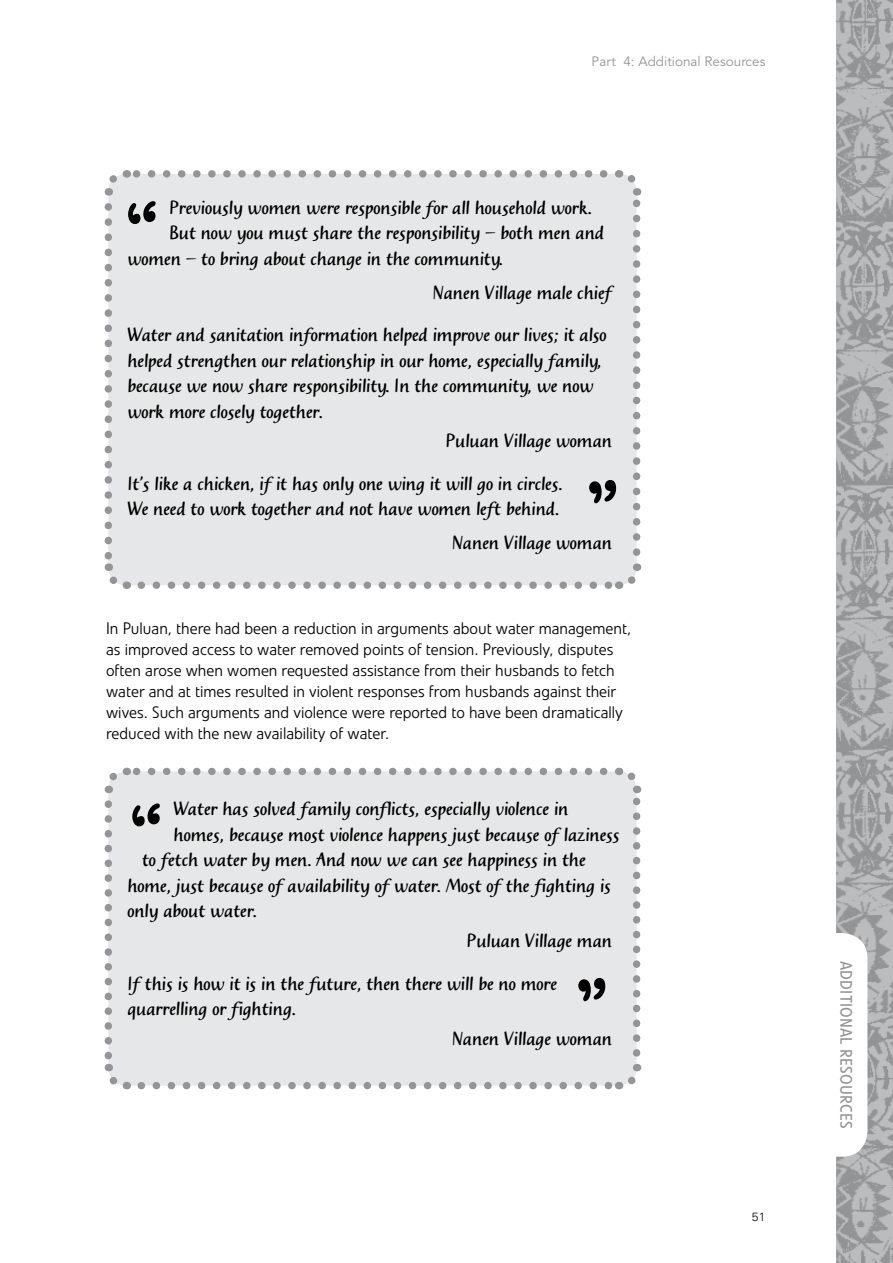
<style>
.page{position:relative;width:893px;height:1263px;background:#fff}
.page>*{position:absolute;margin:0;border:0;box-sizing:border-box;transform-origin:0 0}
.t1{font:21px/42.5px "Jesper";color:#000}
.t2{font:300 16.5px/21px "Linotype Veto";color:#000}
.t3{font:16.5px "Linotype Veto";letter-spacing:.01em;color:#939598}
.t4{font:13.5px "Avenir";color:#939598}
.t5{font:300 12px "Univers LT Std";color:#000}
</style>
<div class="page">
<img style="left:836px;top:0;width:57px;height:1263px">
<div style="left:808px;top:933px;width:59px;height:224px;background:#fff;border-radius:26px"></div>
<div style="left:104px;top:170px;width:538px;height:419px;background:#e6e7e8"></div>
<div style="left:104px;top:767px;width:538px;height:323px;background:#e6e7e8"></div>
<p class="t4" style="left:592px;top:53px;width:175px">Part 4: Additional Resources</p>
<p class="t1" style="left:169px;top:186px;width:424px">Previously women were responsible for all household work.</p>
<p class="t1" style="left:169px;top:211px;width:437px">But now you must share the responsibility – both men and</p>
<p class="t1" style="left:127px;top:237px;width:377px">women – to bring about change in the community.</p>
<p class="t1" style="left:127px;top:271px;width:486px;text-align:right">Nanen Village male chief<br>Water and sanitation information helped improve our lives; it also</p>
<p class="t1" style="left:127px;top:347px;width:476px;line-height:25.5px">helped strengthen our relationship in our home, especially family, because we now share responsibility. In the community, we now work more closely together.</p>
<p class="t1" style="left:127px;top:419px;width:486px;text-indent:318px">Puluan Village woman<br>It’s like a chicken, if it has only one wing it will go in circles.</p>
<p class="t1" style="left:452px;top:492px;width:162px;line-height:34px;text-indent:-324px">We need to work together and not have women left behind.<br>Nanen Village woman</p>
<p class="t2" style="left:106px;top:618px;width:527px">In Puluan, there had been a reduction in arguments about water management, as improved access to water removed points of tension. Previously, disputes often arose when women requested assistance from their husbands to fetch water and at times resulted in violent responses from husbands against their wives. Such arguments and violence were reported to have been dramatically reduced with the new availability of water.</p>
<p class="t1" style="left:174px;top:788px;width:396px">Water has solved family conflicts, especially violence in</p>
<p class="t1" style="left:174px;top:813px;width:448px">homes, because most violence happens just because of laziness</p>
<p class="t1" style="left:142px;top:838px;width:445px">to fetch water by men. And now we can see happiness in the</p>
<p class="t1" style="left:127px;top:864px;width:485px">home, just because of availability of water. Most of the fighting is</p>
<p class="t1" style="left:127px;top:889px;width:131px">only about water.</p>
<p class="t1" style="left:127px;top:919px;width:486px;text-indent:339px">Puluan Village man<br>If this is how it is in the future, then there will be no more</p>
<p class="t1" style="left:127px;top:987px;width:170px">quarrelling or fighting.</p>
<p class="t1" style="left:452px;top:1017px;width:162px">Nanen Village woman</p>
<p class="t5" style="left:752px;top:1209px;width:15px">51</p>
<p class="t3" style="left:856px;top:961px;width:169px;rotate:90deg">Additional Resources</p>
</div>
